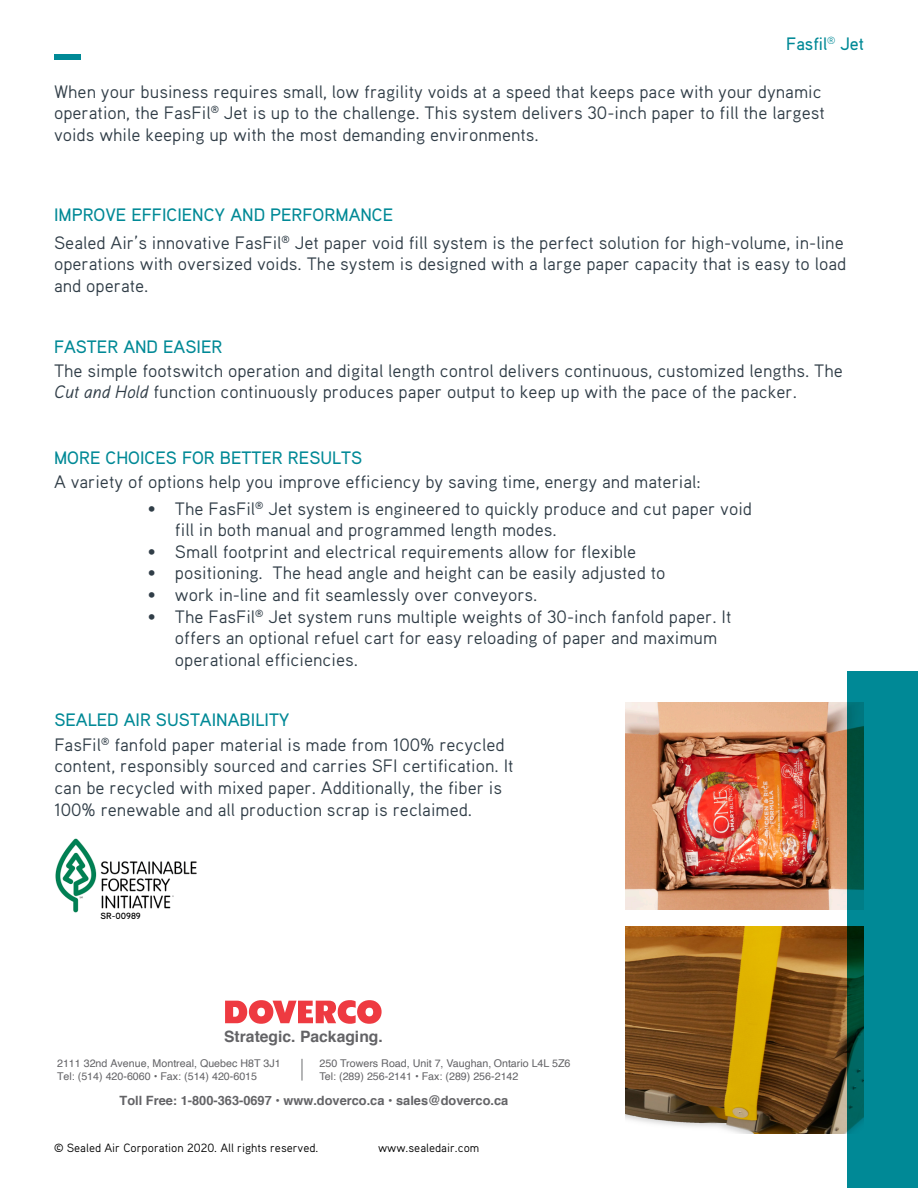
<style>
.page{position:relative;width:918px;height:1188px;background:#fff}
.page>*{position:absolute;margin:0;border:0;box-sizing:border-box;transform-origin:0 0}
.t1{font:18px/21.6px "Aaux Pro";color:#303d47}
.t2{font:500 18px "Aaux Pro";color:#008996}
.t3{font:700 15.6px "Helvetica";color:#636366}
.t4{font:700 12.75px "Helvetica";color:#636366}
.t5{font:12px "Aaux Pro";color:#000}
.t6{font:10.65px/12.8px "Helvetica";color:#636366}
.t7{font:700 9px "Aaux Pro";color:#000}
.s1{font-style:italic}
</style>
<div class="page">
<div style="left:54px;top:54px;width:27px;height:5px;background:#008996"></div>
<img style="left:625px;top:702px;width:223px;height:207px">
<img style="left:625px;top:927px;width:223px;height:207px">
<svg style="left:848px;top:672px;width:70px;height:516px;background:#007f87"></svg>
<img style="left:55px;top:838px;width:142px;height:75px">
<svg style="left:302px;top:1059px;width:1px;height:22px"></svg>
<svg style="left:225px;top:1000px;width:157px;height:24px"></svg>
<p class="t2" style="left:786px;top:32px;width:79px">Fasfil<sup>®</sup> Jet</p>
<p class="t1" style="left:54px;top:80px;width:773px">When your business requires small, low fragility voids at a speed that keeps pace with your dynamic operation, the FasFil<sup>®</sup> Jet is up to the challenge. This system delivers 30-inch paper to fill the largest voids while keeping up with the most demanding environments.</p>
<p class="t2" style="left:54px;top:204px;width:341px">IMPROVE EFFICIENCY AND PERFORMANCE</p>
<p class="t1" style="left:54px;top:231px;width:794px">Sealed Air’s innovative FasFil<sup>®</sup> Jet paper void fill system is the perfect solution for high-volume, in-line operations with oversized voids. The system is designed with a large paper capacity that is easy to load and operate.</p>
<p class="t2" style="left:54px;top:336px;width:170px">FASTER AND EASIER</p>
<p class="t1" style="left:54px;top:359px;width:790px">The simple footswitch operation and digital length control delivers continuous, customized lengths. The<br><span class="s1">Cut and Hold</span> function continuously produces paper output to keep up with the pace of the packer.</p>
<p class="t2" style="left:54px;top:446px;width:310px">MORE CHOICES FOR BETTER RESULTS</p>
<p class="t1" style="left:175px;top:497px;width:579px;text-indent:-27px">• The FasFil<sup>®</sup> Jet system is engineered to quickly produce and cut paper void fill in both manual and programmed length modes.</p>
<p class="t1" style="left:148px;top:540px;width:490px">• Small footprint and electrical requirements allow for flexible</p>
<p class="t1" style="left:148px;top:562px;width:519px">• positioning. The head angle and height can be easily adjusted to</p>
<p class="t1" style="left:148px;top:583px;width:391px">• work in-line and fit seamlessly over conveyors.</p>
<p class="t1" style="left:175px;top:605px;width:558px;text-indent:-27px">• The FasFil<sup>®</sup> Jet system runs multiple weights of 30-inch fanfold paper. It offers an optional refuel cart for easy reloading of paper and maximum operational efficiencies.</p>
<p class="t1" style="left:54px;top:470px;width:648px">A variety of options help you improve efficiency by saving time, energy and material:</p>
<p class="t2" style="left:54px;top:708px;width:237px">SEALED AIR SUSTAINABILITY</p>
<p class="t1" style="left:54px;top:733px;width:461px">FasFil<sup>®</sup> fanfold paper material is made from 100% recycled content, responsibly sourced and carries SFI certification. It can be recycled with mixed paper. Additionally, the fiber is 100% renewable and all production scrap is reclaimed.</p>
<p class="t7" style="left:100px;top:910px;width:42px">SR-00989</p>
<p class="t3" style="left:224px;top:1024px;width:160px">Strategic. Packaging.</p>
<p class="t6" style="left:57px;top:1057px;width:225px">2111 32nd Avenue, Montreal, Quebec H8T 3J1<br>Tel: (514) 420-6060 • Fax: (514) 420-6015</p>
<p class="t6" style="left:320px;top:1057px;width:252px">250 Trowers Road, Unit 7, Vaughan, Ontario L4L 5Z6<br>Tel: (289) 256-2141 • Fax: (289) 256-2142</p>
<p class="t4" style="left:120px;top:1091px;width:390px">Toll Free: 1-800-363-0697 • www.doverco.ca • sales@doverco.ca</p>
<p class="t5" style="left:54px;top:1140px;width:266px">© Sealed Air Corporation 2020. All rights reserved.</p>
<p class="t5" style="left:378px;top:1140px;width:103px">www.sealedair.com</p>
</div>
